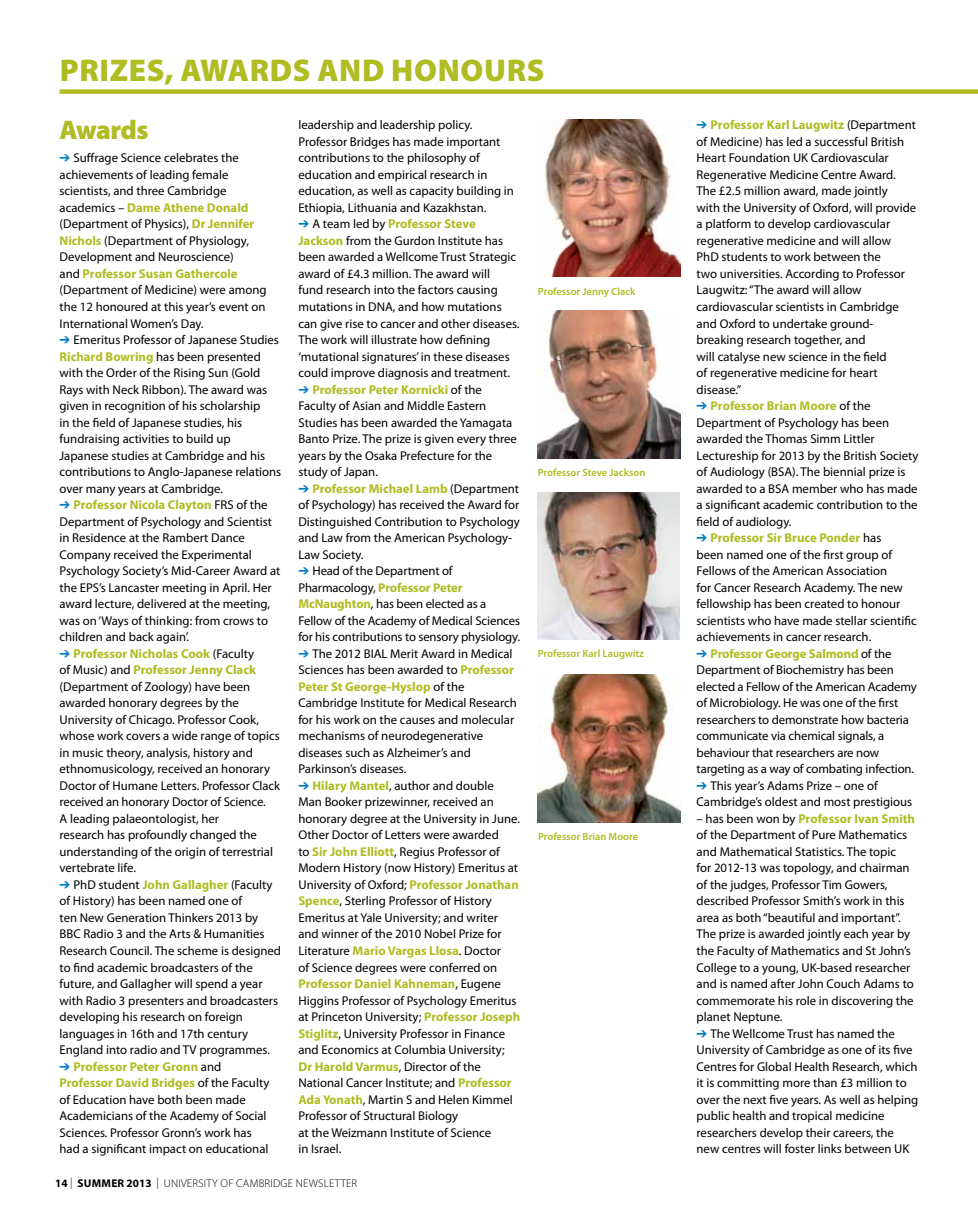
<style>
.page{position:relative;width:978px;height:1217px;background:#fff}
.page>*{position:absolute;margin:0;border:0;box-sizing:border-box;transform-origin:0 0}
.t1{font:900 31.5px "Myriad Pro";letter-spacing:.02em;color:#afbc22}
.t2{font:900 27px "Myriad Pro";color:#afbc22}
.t3{font:12.75px/16.5px "Myriad Pro";color:#000}
.t4{font:300 11.25px "Myriad Pro";letter-spacing:.02em;color:#000}
.t5{font:600 10.5px "Myriad Pro";color:#afbc22}
.s1{color:#007dc3}
.s2{font-weight:700;color:#afbc22}
.s3{font-weight:700}
</style>
<div class="page">
<div style="left:60px;top:89px;width:918px;height:5px;background:#afbc22"></div>
<img style="left:538px;top:310px;width:142px;height:148px">
<img style="left:544px;top:119px;width:136px;height:157px">
<img style="left:538px;top:674px;width:142px;height:147px">
<img style="left:538px;top:492px;width:142px;height:147px">
<h1 class="t1" style="left:60px;top:49px;width:486px">PRIZES, AWARDS AND HONOURS</h1>
<h2 class="t2" style="left:60px;top:112px;width:91px">AWARDS</h2>
<p class="t3" style="left:60px;top:150px;width:209px"><span class="s1">➔</span> Suffrage Science celebrates the achievements of leading female scientists, and three Cambridge academics – <span class="s2">Dame Athene Donald </span>(Department of Physics), <span class="s2">Dr Jennifer Nichols</span> (Department of Physiology, Development and Neuroscience)<br>and <span class="s2">Professor Susan Gathercole </span>(Department of Medicine) were among the 12 honoured at this year’s event on International Women’s Day.</p>
<p class="t3" style="left:60px;top:331px;width:223px"><span class="s1">➔</span> Emeritus Professor of Japanese Studies <span class="s2">Richard Bowring</span> has been presented with the Order of the Rising Sun (Gold Rays with Neck Ribbon). The award was given in recognition of his scholarship<br>in the field of Japanese studies, his fundraising activities to build up Japanese studies at Cambridge and his contributions to Anglo-Japanese relations over many years at Cambridge.</p>
<p class="t3" style="left:60px;top:496px;width:222px"><span class="s1">➔</span> <span class="s2">Professor Nicola Clayton</span> FRS of the Department of Psychology and Scientist in Residence at the Rambert Dance Company received the Experimental Psychology Society’s Mid-Career Award at the EPS’s Lancaster meeting in April. Her award lecture, delivered at the meeting, was on ‘Ways of thinking: from crows to children and back again’.</p>
<p class="t3" style="left:60px;top:645px;width:222px"><span class="s1">➔</span> <span class="s2">Professor Nicholas Cook</span> (Faculty<br>of Music) and <span class="s2">Professor Jenny Clack </span>(Department of Zoology) have been awarded honorary degrees by the University of Chicago. Professor Cook, whose work covers a wide range of topics in music theory, analysis, history and ethnomusicology, received an honorary Doctor of Humane Letters. Professor Clack received an honorary Doctor of Science.<br>A leading palaeontologist, her<br>research has profoundly changed the understanding of the origin of terrestrial vertebrate life.</p>
<p class="t3" style="left:60px;top:876px;width:223px"><span class="s1">➔</span> PhD student <span class="s2">John Gallagher</span> (Faculty of History) has been named one of<br>ten New Generation Thinkers 2013 by BBC Radio 3 and the Arts &amp; Humanities Research Council. The scheme is designed to find academic broadcasters of the future, and Gallagher will spend a year with Radio 3 presenters and broadcasters developing his research on foreign languages in 16th and 17th century England into radio and TV programmes.</p>
<p class="t3" style="left:60px;top:1057px;width:211px"><span class="s1">➔</span> <span class="s2">Professor Peter Gronn</span> and <span class="s2">Professor David Bridges</span> of the Faculty of Education have both been made Academicians of the Academy of Social Sciences. Professor Gronn’s work has had a significant impact on educational</p>
<p class="t3" style="left:298px;top:117px;width:217px">leadership and leadership policy.<br>Professor Bridges has made important contributions to the philosophy of education and empirical research in education, as well as capacity building in Ethiopia, Lithuania and Kazakhstan.</p>
<p class="t3" style="left:298px;top:216px;width:223px"><span class="s1">➔</span> A team led by <span class="s2">Professor Steve Jackson</span> from the Gurdon Institute has been awarded a Wellcome Trust Strategic award of £4.3 million. The award will<br>fund research into the factors causing mutations in DNA, and how mutations can give rise to cancer and other diseases.<br>The work will illustrate how defining ‘mutational signatures’ in these diseases could improve diagnosis and treatment.</p>
<p class="t3" style="left:298px;top:381px;width:220px"><span class="s1">➔</span> <span class="s2">Professor Peter Kornicki</span> of the Faculty of Asian and Middle Eastern Studies has been awarded the Yamagata Banto Prize. The prize is given every three years by the Osaka Prefecture for the study of Japan.</p>
<p class="t3" style="left:298px;top:480px;width:223px"><span class="s1">➔</span> <span class="s2">Professor Michael Lamb</span> (Department of Psychology) has received the Award for Distinguished Contribution to Psychology and Law from the American Psychology-Law Society.</p>
<p class="t3" style="left:298px;top:562px;width:223px"><span class="s1">➔</span> Head of the Department of Pharmacology, <span class="s2">Professor Peter McNaughton</span>, has been elected as a Fellow of the Academy of Medical Sciences for his contributions to sensory physiology.</p>
<p class="t3" style="left:298px;top:645px;width:220px"><span class="s1">➔</span> The 2012 BIAL Merit Award in Medical Sciences has been awarded to <span class="s2">Professor Peter St George-Hyslop</span> of the Cambridge Institute for Medical Research for his work on the causes and molecular mechanisms of neurodegenerative diseases such as Alzheimer’s and Parkinson’s diseases.</p>
<p class="t3" style="left:298px;top:777px;width:223px"><span class="s1">➔</span> <span class="s2">Hilary Mantel</span>, author and double Man Booker prizewinner, received an honorary degree at the University in June.<br>Other Doctor of Letters were awarded<br>to <span class="s2">Sir John Elliott</span>, Regius Professor of Modern History (now History) Emeritus at University of Oxford; <span class="s2">Professor Jonathan Spence</span>, Sterling Professor of History Emeritus at Yale University; and writer and winner of the 2010 Nobel Prize for Literature <span class="s2">Mario Vargas Llosa</span>. Doctor<br>of Science degrees were conferred on <span class="s2">Professor Daniel Kahneman</span>, Eugene Higgins Professor of Psychology Emeritus at Princeton University; <span class="s2">Professor Joseph Stiglitz</span>, University Professor in Finance and Economics at Columbia University; <span class="s2">Dr Harold Varmus</span>, Director of the National Cancer Institute; and <span class="s2">Professor Ada Yonath</span>, Martin S and Helen Kimmel Professor of Structural Biology<br>at the Weizmann Institute of Science<br>in Israel.</p>
<p class="t4" style="left:55px;top:1176px;width:281px"><span class="s3">14</span> | <span class="s3">SUMMER 2013</span> | UNIVERSITY OF CAMBRIDGE NEWSLETTER</p>
<p class="t5" style="left:538px;top:285px;width:99px">Professor Jenny Clack</p>
<p class="t5" style="left:538px;top:465px;width:109px">Professor Steve Jackson</p>
<p class="t5" style="left:538px;top:646px;width:108px">Professor Karl Laugwitz</p>
<p class="t5" style="left:538px;top:829px;width:102px">Professor Brian Moore</p>
<p class="t3" style="left:697px;top:117px;width:221px"><span class="s1">➔</span> <span class="s2">Professor Karl Laugwitz</span> (Department of Medicine) has led a successful British Heart Foundation UK Cardiovascular Regenerative Medicine Centre Award.<br>The £2.5 million award, made jointly<br>with the University of Oxford, will provide a platform to develop cardiovascular regenerative medicine and will allow PhD students to work between the<br>two universities. According to Professor Laugwitz: “The award will allow cardiovascular scientists in Cambridge and Oxford to undertake ground&shy;breaking research together, and<br>will catalyse new science in the field<br>of regenerative medicine for heart disease.”</p>
<p class="t3" style="left:697px;top:397px;width:223px"><span class="s1">➔</span> <span class="s2">Professor Brian Moore</span> of the Department of Psychology has been awarded the Thomas Simm Littler Lectureship for 2013 by the British Society of Audiology (BSA). The biennial prize is awarded to a BSA member who has made a significant academic contribution to the field of audiology.</p>
<p class="t3" style="left:697px;top:529px;width:222px"><span class="s1">➔</span> <span class="s2">Professor Sir Bruce Ponder</span> has<br>been named one of the first group of Fellows of the American Association<br>for Cancer Research Academy. The new fellowship has been created to honour scientists who have made stellar scientific achievements in cancer research.</p>
<p class="t3" style="left:697px;top:645px;width:222px"><span class="s1">➔</span> <span class="s2">Professor George Salmond</span> of the Department of Biochemistry has been elected a Fellow of the American Academy of Microbiology. He was one of the first researchers to demonstrate how bacteria communicate via chemical signals, a behaviour that researchers are now targeting as a way of combating infection.</p>
<p class="t3" style="left:697px;top:777px;width:217px"><span class="s1">➔</span> This year’s Adams Prize – one of<br>Cambridge’s oldest and most prestigious</p>
<p class="t3" style="left:697px;top:810px;width:220px">– has been won by <span class="s2">Professor Ivan Smith </span>of the Department of Pure Mathematics and Mathematical Statistics. The topic<br>for 2012-13 was topology, and chairman of the judges, Professor Tim Gowers, described Professor Smith’s work in this area as both “beautiful and important”.<br>The prize is awarded jointly each year by the Faculty of Mathematics and St John’s College to a young, UK-based researcher and is named after John Couch Adams to commemorate his role in discovering the planet Neptune.</p>
<p class="t3" style="left:697px;top:1024px;width:223px"><span class="s1">➔</span> The Wellcome Trust has named the University of Cambridge as one of its five Centres for Global Health Research, which it is committing more than £3 million to over the next five years. As well as helping public health and tropical medicine researchers develop their careers, the new centres will foster links between UK</p>
</div>
